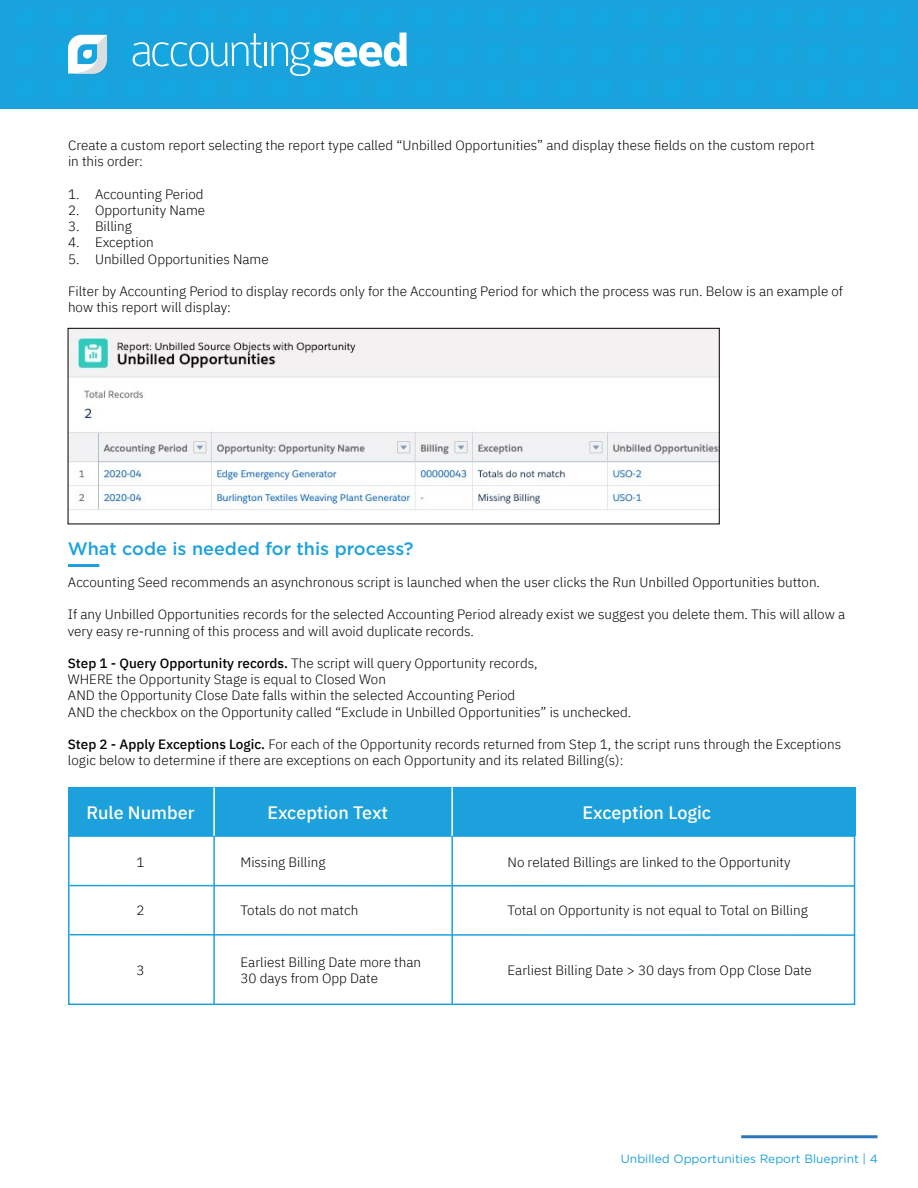
<style>
.page{position:relative;width:918px;height:1188px;background:#fff}
.page>*{position:absolute;margin:0;border:0;box-sizing:border-box;transform-origin:0 0}
.t1{font:500 18px "IBM Plex Sans";color:#fff}
.t2{font:500 18px "Gotham";color:#1da1dc}
.t3{font:300 13.5px/16.2px "IBM Plex Sans";color:#000}
.t4{font:12px "Gotham";color:#1da1dc}
.s1{font-weight:500}
</style>
<div class="page">
<div style="left:0;top:0;width:918px;height:109px;background:#1aa2dc"></div>
<svg style="left:133px;top:33px;width:129px;height:35px;background:#3fb2e2"></svg>
<hr style="left:265px;top:43px;width:2px;height:23px;background:#fff">
<svg style="left:271px;top:33px;width:136px;height:43px"></svg>
<svg style="left:68px;top:35px;width:39px;height:39px"></svg>
<hr style="left:741px;top:1135px;width:137px;height:3px;background:#2b75bb">
<img style="left:70px;top:330px;width:647px;height:181px">
<div style="left:68px;top:328px;width:651px;height:196px;border:1px solid #000"></div>
<hr style="left:68px;top:564px;width:31px;height:3px;background:#1da1dc">
<div style="left:68px;top:788px;width:787px;height:48px;background:#1da1dc"></div>
<div style="left:68px;top:835px;width:787px;height:170px;border:2px solid #1da1dc"></div>
<hr style="left:213px;top:787px;width:2px;height:218px;background:#1da1dc">
<hr style="left:451px;top:787px;width:2px;height:218px;background:#1da1dc">
<hr style="left:69px;top:885px;width:786px;height:2px;background:#1da1dc">
<hr style="left:69px;top:934px;width:786px;height:2px;background:#1da1dc">
<hr style="left:213px;top:787px;width:2px;height:49px;background:#fff">
<hr style="left:451px;top:787px;width:2px;height:49px;background:#fff">
<p class="t3" style="left:68px;top:136px;width:748px">Create a custom report selecting the report type called “Unbilled Opportunities” and display these fields on the custom report in this order:</p>
<p class="t3" style="left:68px;top:185px;width:137px">1. Accounting Period</p>
<p class="t3" style="left:68px;top:201px;width:139px">2. Opportunity Name</p>
<p class="t3" style="left:68px;top:217px;width:65px">3. Billing</p>
<p class="t3" style="left:68px;top:233px;width:87px">4. Exception</p>
<p class="t3" style="left:68px;top:250px;width:202px">5. Unbilled Opportunities Name</p>
<p class="t3" style="left:68px;top:282px;width:777px">Filter by Accounting Period to display records only for the Accounting Period for which the process was run. Below is an example of how this report will display:</p>
<h1 class="t2" style="left:68px;top:536px;width:347px">What code is needed for this process?</h1>
<p class="t3" style="left:68px;top:573px;width:754px">Accounting Seed recommends an asynchronous script is launched when the user clicks the Run Unbilled Opportunities button.</p>
<p class="t3" style="left:68px;top:605px;width:779px">If any Unbilled Opportunities records for the selected Accounting Period already exist we suggest you delete them. This will allow a very easy re-running of this process and will avoid duplicate records.</p>
<p class="t3" style="left:68px;top:654px;width:565px"><span class="s1">Step 1 - Query Opportunity records.</span> The script will query Opportunity records,<br>WHERE the Opportunity Stage is equal to Closed Won<br>AND the Opportunity Close Date falls within the selected Accounting Period<br>AND the checkbox on the Opportunity called “Exclude in Unbilled Opportunities” is unchecked.</p>
<p class="t3" style="left:68px;top:735px;width:775px"><span class="s1">Step 2 - Apply Exceptions Logic.</span> For each of the Opportunity records returned from Step 1, the script runs through the Exceptions logic below to determine if there are exceptions on each Opportunity and its related Billing(s):</p>
<h1 class="t1" style="left:86px;top:798px;width:110px">Rule Number</h1>
<h1 class="t1" style="left:267px;top:798px;width:122px">Exception Text</h1>
<h1 class="t1" style="left:583px;top:798px;width:130px">Exception Logic</h1>
<p class="t3" style="left:240px;top:853px;width:87px">Missing Billing</p>
<p class="t3" style="left:240px;top:901px;width:119px">Totals do not match</p>
<p class="t3" style="left:508px;top:853px;width:285px">No related Billings are linked to the Opportunity</p>
<p class="t3" style="left:508px;top:901px;width:302px">Total on Opportunity is not equal to Total on Billing</p>
<p class="t3" style="left:136px;top:853px;width:10px">1</p>
<p class="t3" style="left:136px;top:901px;width:10px">2</p>
<p class="t3" style="left:136px;top:961px;width:10px">3</p>
<p class="t3" style="left:240px;top:953px;width:182px">Earliest Billing Date more than<br>30 days from Opp Date</p>
<p class="t3" style="left:508px;top:961px;width:306px">Earliest Billing Date &gt; 30 days from Opp Close Date</p>
<p class="t4" style="left:621px;top:1152px;width:258px">Unbilled Opportunities Report Blueprint | 4</p>
</div>
